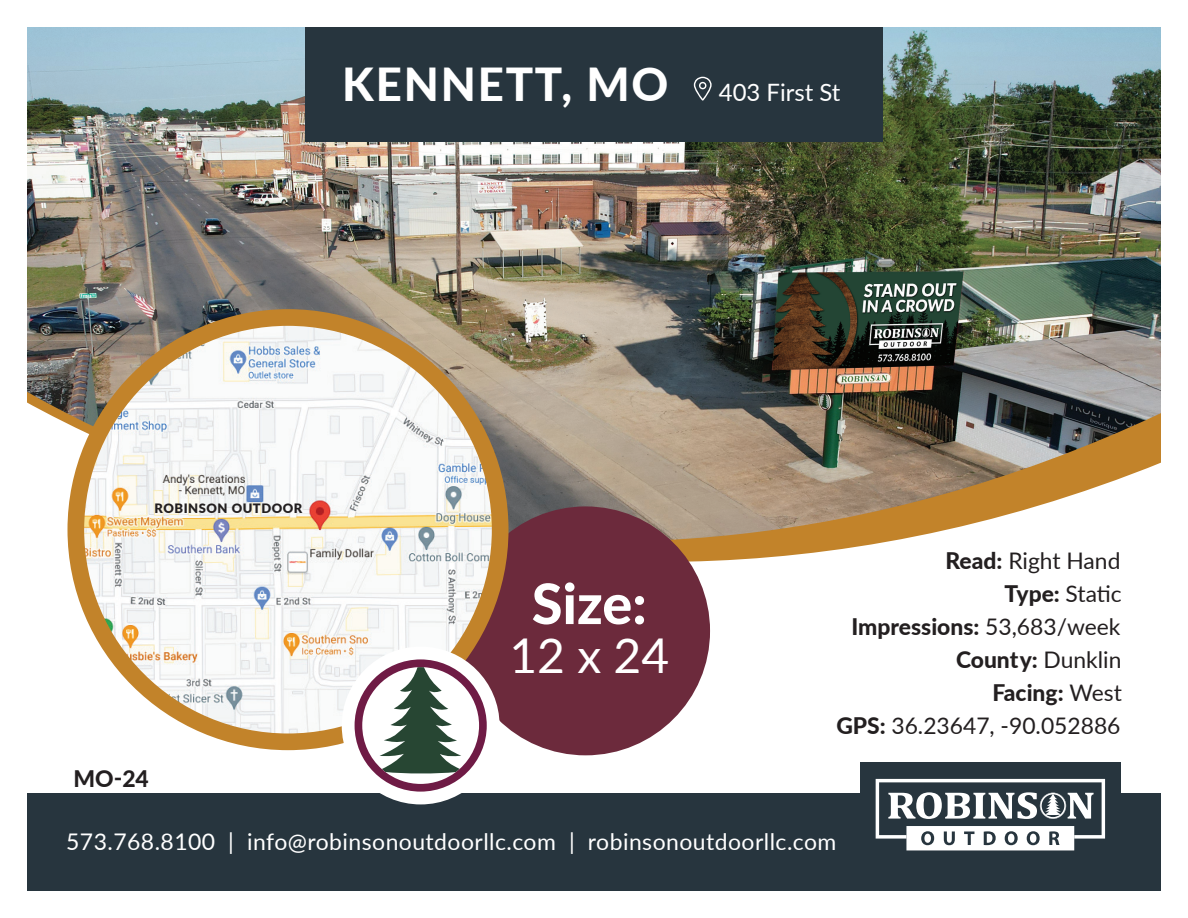
<style>
.page{position:relative;width:1188px;height:918px;background:#fff}
.page>*{position:absolute;margin:0;border:0;box-sizing:border-box;transform-origin:0 0}
.t1{font:800 55.8px "Lato";color:#fff}
.t2{font:48px "Lato";color:#fff}
.t3{font:800 45.6px "Lato";letter-spacing:.04em;color:#fff}
.t4{font:22.95px "Lato";letter-spacing:.02em;color:#fff}
.t5{font:22.8px/33.2px "Lato";color:#231f20;text-align:right}
.t6{font:800 22.8px "Lato";color:#231f20}
.t7{font:900 12.9px "Lato";letter-spacing:.04em;color:#231f20}
.s1{font-weight:400;font-size:23.85px}
.s2{font-weight:800}
</style>
<div class="page">
<img style="left:27px;top:27px;width:1134px;height:864px">
<h3 class="t3" style="left:342px;top:50px;width:500px">KENNETT, MO <span class="s1">403 First St</span></h3>
<p class="t7" style="left:155px;top:498px;width:149px">ROBINSON OUTDOOR</p>
<p class="t6" style="left:73px;top:762px;width:77px">MO-24</p>
<h1 class="t1" style="left:532px;top:562px;width:117px">Size:</h1>
<h2 class="t2" style="left:509px;top:621px;width:161px">12 x 24</h2>
<p class="t5" style="left:836px;top:543px;width:287px"><span class="s2">Read:</span> Right Hand<br><span class="s2">Type:</span> Static<br><span class="s2">Impressions:</span> 53,683/week<br><span class="s2">County:</span> Dunklin<br><span class="s2">Facing:</span> West<br><span class="s2">GPS:</span> 36.23647, -90.052886</p>
<p class="t4" style="left:66px;top:826px;width:772px">573.768.8100 | info@robinsonoutdoorllc.com | robinsonoutdoorllc.com</p>
</div>
